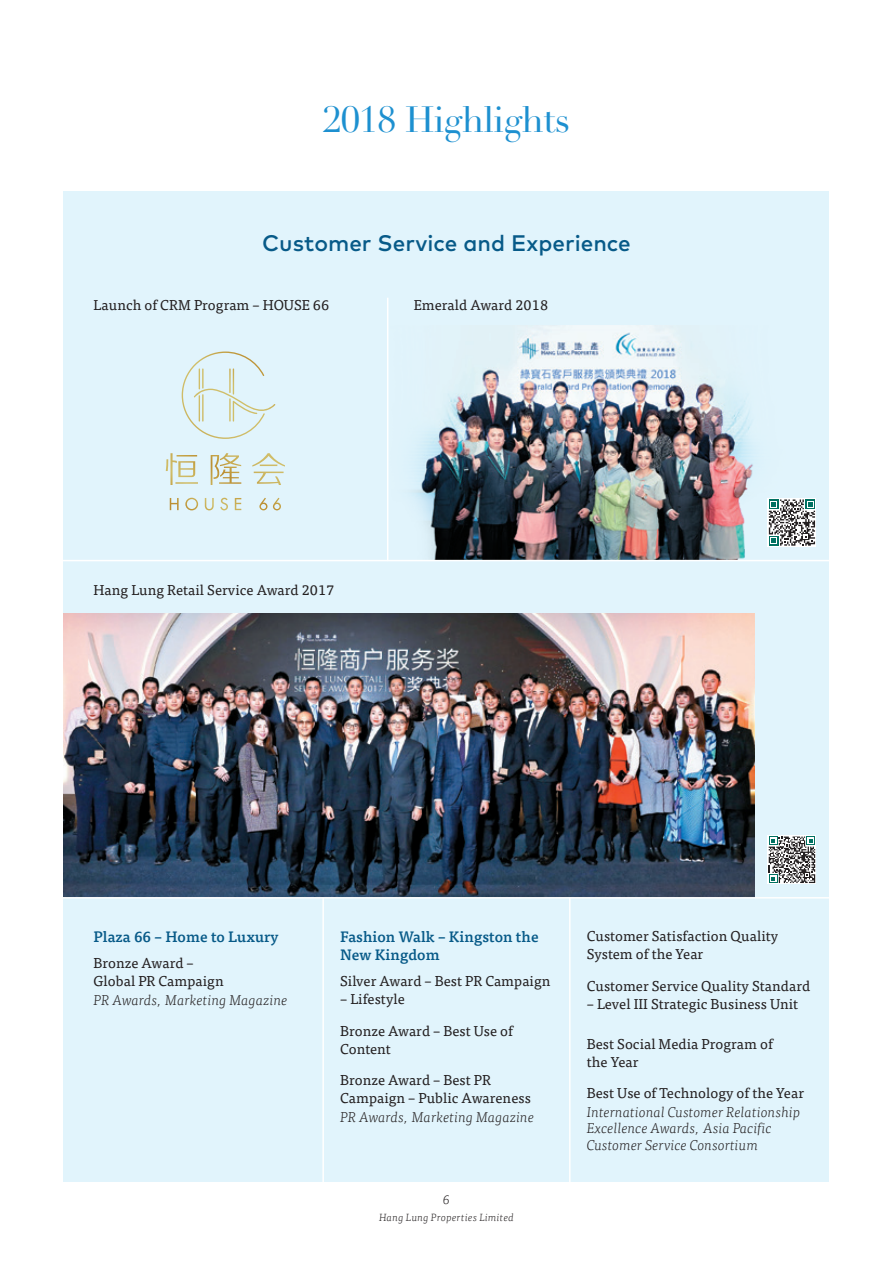
<style>
.page{position:relative;width:893px;height:1263px;background:#fff}
.page>*{position:absolute;margin:0;border:0;box-sizing:border-box;transform-origin:0 0}
.t1{font:36px "Didot LT Std";letter-spacing:-.015em;color:#1d90d0}
.t2{font:500 22.5px "Mark OT";color:#075a88}
.t3{font:500 15px/18px "Tisa OT";letter-spacing:.005em;color:#075a88}
.t4{font:14.25px/18px "Tisa OT";letter-spacing:.005em;color:#231f20}
.t5{font:italic 300 14.25px/16.5px "Tisa OT";letter-spacing:.005em;color:#231f20}
.t6{font:italic 300 12.75px "Tisa OT";color:#231f20}
.t7{font:italic 300 10.5px "Tisa OT";letter-spacing:.025em;color:#231f20}
</style>
<div class="page">
<div style="left:64px;top:191px;width:765px;height:991px;background:#e1f4fc"></div>
<img style="left:412px;top:325px;width:342px;height:234px">
<img style="left:64px;top:614px;width:691px;height:283px">
<hr style="left:387px;top:298px;width:1px;height:263px;background:#fff">
<hr style="left:322px;top:898px;width:2px;height:295px;background:#fff">
<hr style="left:569px;top:898px;width:2px;height:295px;background:#fff">
<hr style="left:62px;top:897px;width:771px;height:1px;background:#fff">
<hr style="left:62px;top:560px;width:771px;height:1px;background:#fff">
<svg style="left:170px;top:498px;width:9px;height:12px"></svg>
<svg style="left:185px;top:498px;width:13px;height:12px"></svg>
<svg style="left:205px;top:498px;width:9px;height:12px"></svg>
<svg style="left:220px;top:498px;width:8px;height:12px"></svg>
<svg style="left:235px;top:498px;width:6px;height:12px"></svg>
<svg style="left:259px;top:498px;width:8px;height:12px"></svg>
<svg style="left:273px;top:498px;width:8px;height:12px"></svg>
<svg style="left:182px;top:351px;width:93px;height:88px"></svg>
<svg style="left:166px;top:453px;width:32px;height:32px"></svg>
<svg style="left:252px;top:453px;width:33px;height:32px"></svg>
<svg style="left:211px;top:453px;width:30px;height:32px"></svg>
<svg style="left:767px;top:498px;width:49px;height:49px"></svg>
<svg style="left:769px;top:499px;width:46px;height:47px;background:#8d9897"></svg>
<svg style="left:767px;top:835px;width:49px;height:49px"></svg>
<svg style="left:769px;top:836px;width:46px;height:47px;background:#8b9190"></svg>
<h1 class="t1" style="left:323px;top:98px;width:249px">2018 Highlights</h1>
<h2 class="t2" style="left:262px;top:229px;width:370px">Customer Service and Experience</h2>
<p class="t4" style="left:94px;top:296px;width:237px">Launch of CRM Program – HOUSE 66</p>
<p class="t4" style="left:414px;top:296px;width:136px">Emerald Award 2018</p>
<p class="t4" style="left:94px;top:581px;width:242px">Hang Lung Retail Service Award 2017</p>
<p class="t3" style="left:94px;top:928px;width:187px">Plaza 66 – Home to Luxury</p>
<p class="t4" style="left:94px;top:955px;width:132px">Bronze Award –<br>Global PR Campaign</p>
<p class="t5" style="left:94px;top:992px;width:196px">PR Awards, Marketing Magazine</p>
<p class="t3" style="left:340px;top:928px;width:200px">Fashion Walk – Kingston the<br>New Kingdom</p>
<p class="t4" style="left:340px;top:973px;width:212px">Silver Award – Best PR Campaign</p>
<p class="t4" style="left:340px;top:991px;width:66px">– Lifestyle</p>
<p class="t4" style="left:340px;top:1022px;width:174px">Bronze Award – Best Use of<br>Content</p>
<p class="t4" style="left:340px;top:1071px;width:192px">Bronze Award – Best PR<br>Campaign – Public Awareness</p>
<p class="t5" style="left:340px;top:1109px;width:196px">PR Awards, Marketing Magazine</p>
<p class="t6" style="left:443px;top:1192px;width:9px">6</p>
<p class="t7" style="left:379px;top:1211px;width:136px">Hang Lung Properties Limited</p>
<p class="t4" style="left:587px;top:927px;width:193px">Customer Satisfaction Quality<br>System of the Year</p>
<p class="t4" style="left:587px;top:977px;width:225px">Customer Service Quality Standard</p>
<p class="t4" style="left:587px;top:995px;width:213px">– Level III Strategic Business Unit</p>
<p class="t4" style="left:587px;top:1035px;width:188px">Best Social Media Program of the Year</p>
<p class="t4" style="left:587px;top:1084px;width:219px">Best Use of Technology of the Year</p>
<p class="t5" style="left:587px;top:1104px;width:215px">International Customer Relationship<br>Excellence Awards, Asia Pacific<br>Customer Service Consortium</p>
</div>
